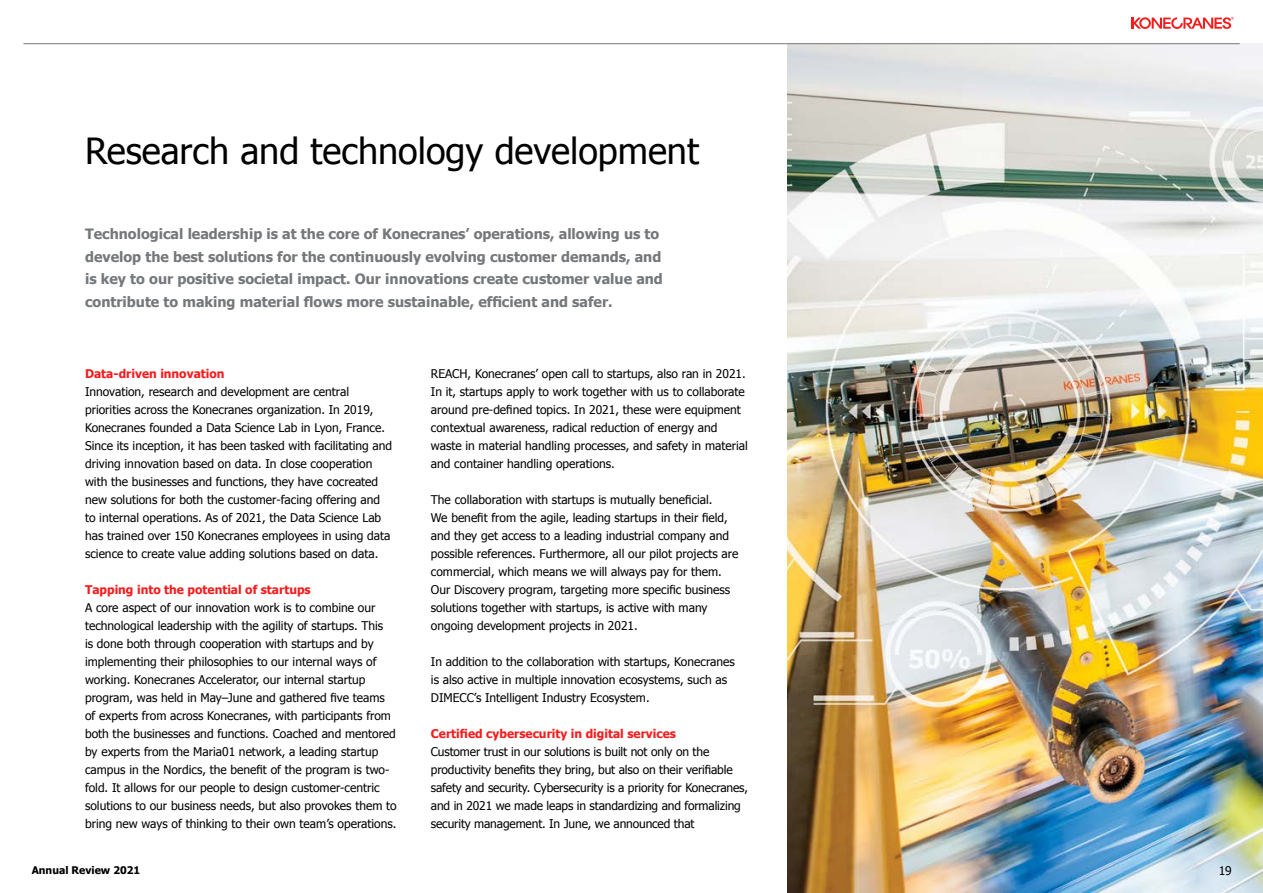
<style>
.page{position:relative;width:1263px;height:893px;background:#fff}
.page>*{position:absolute;margin:0;border:0;box-sizing:border-box;transform-origin:0 0}
.t1{font:36px "Tahoma";color:#000}
.t2{font:700 14.25px/22.5px "Tahoma";color:#75787b}
.t3{font:12px/18px "Tahoma";color:#000}
.t4{font:700 12px "Tahoma";color:#f71c1c}
.t5{font:700 10.5px "Tahoma";color:#000}
</style>
<div class="page">
<svg style="left:1131px;top:17px;width:103px;height:12px"></svg>
<img style="left:787px;top:44px;width:476px;height:849px">
<hr style="left:23px;top:43px;width:1217px;height:1px;background:#787878">
<h1 class="t1" style="left:85px;top:126px;width:615px">Research and technology development</h1>
<p class="t2" style="left:85px;top:222px;width:579px">Technological leadership is at the core of Konecranes’ operations, allowing us to develop the best solutions for the continuously evolving customer demands, and is key to our positive societal impact. Our innovations create customer value and contribute to making material flows more sustainable, efficient and safer.</p>
<p class="t4" style="left:85px;top:365px;width:141px">Data-driven innovation</p>
<p class="t3" style="left:85px;top:382px;width:309px">Innovation, research and development are central priorities across the Konecranes organization. In 2019, Konecranes founded a Data Science Lab in Lyon, France.<br>Since its inception, it has been tasked with facilitating and driving innovation based on data. In close cooperation with the businesses and functions, they have cocreated new solutions for both the customer-facing offering and to internal operations. As of 2021, the Data Science Lab has trained over 150 Konecranes employees in using data science to create value adding solutions based on data.</p>
<p class="t4" style="left:85px;top:581px;width:227px">Tapping into the potential of startups</p>
<p class="t3" style="left:85px;top:598px;width:313px">A core aspect of our innovation work is to combine our technological leadership with the agility of startups. This<br>is done both through cooperation with startups and by implementing their philosophies to our internal ways of working. Konecranes Accelerator, our internal startup program, was held in May–June and gathered five teams of experts from across Konecranes, with participants from both the businesses and functions. Coached and mentored by experts from the Maria01 network, a leading startup campus in the Nordics, the benefit of the program is two&shy;fold. It allows for our people to design customer-centric solutions to our business needs, but also provokes them to bring new ways of thinking to their own team’s operations.</p>
<p class="t5" style="left:32px;top:863px;width:110px">Annual Review 2021</p>
<p class="t3" style="left:431px;top:364px;width:318px">REACH, Konecranes’ open call to startups, also ran in 2021.<br>In it, startups apply to work together with us to collaborate around pre-defined topics. In 2021, these were equipment contextual awareness, radical reduction of energy and waste in material handling processes, and safety in material and container handling operations.</p>
<p class="t3" style="left:431px;top:490px;width:309px">The collaboration with startups is mutually beneficial.<br>We benefit from the agile, leading startups in their field, and they get access to a leading industrial company and possible references. Furthermore, all our pilot projects are commercial, which means we will always pay for them.<br>Our Discovery program, targeting more specific business solutions together with startups, is active with many ongoing development projects in 2021.</p>
<p class="t3" style="left:431px;top:652px;width:305px">In addition to the collaboration with startups, Konecranes is also active in multiple innovation ecosystems, such as<br>DIMECC’s Intelligent Industry Ecosystem.</p>
<p class="t4" style="left:431px;top:725px;width:247px">Certified cybersecurity in digital services</p>
<p class="t3" style="left:431px;top:742px;width:319px">Customer trust in our solutions is built not only on the productivity benefits they bring, but also on their verifiable safety and security. Cybersecurity is a priority for Konecranes, and in 2021 we made leaps in standardizing and formalizing security management. In June, we announced that</p>
<p class="t3" style="left:1219px;top:861px;width:15px">19</p>
</div>
